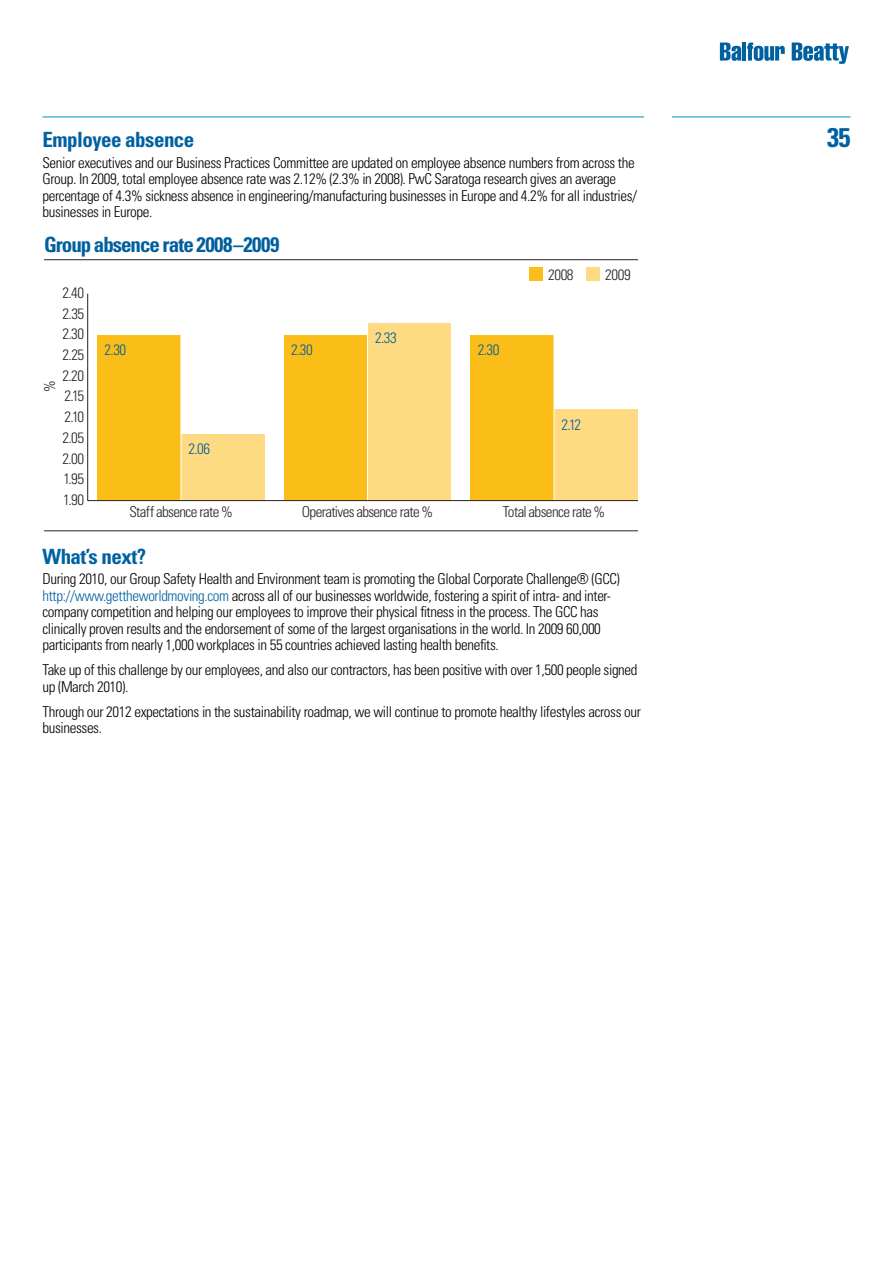
<style>
.page{position:relative;width:893px;height:1263px;background:#fff}
.page>*{position:absolute;margin:0;border:0;box-sizing:border-box;transform-origin:0 0}
.t1{font:700 condensed 27px "Univers LT Std";color:#0061a1}
.t2{font:700 condensed 21px "Univers LT Std";letter-spacing:-.025em;color:#0061a1}
.t3{font:700 condensed 21px "Univers LT Std";letter-spacing:-.04em;color:#005f9d}
.t4{font:300 condensed 15px/16.5px "Univers LT Std";letter-spacing:-.025em;color:#000}
.t5{font:300 condensed 15px "Univers LT Std";letter-spacing:-.04em;color:#282322}
.t6{font:300 condensed 15px "Univers LT Std";letter-spacing:-.03em;color:#005f9d}
.s1{color:#0061a1}
</style>
<div class="page">
<svg style="left:720px;top:43px;width:21px;height:18px"></svg>
<hr style="left:742px;top:43px;width:4px;height:18px;background:#0061a1">
<svg style="left:747px;top:43px;width:38px;height:18px"></svg>
<svg style="left:792px;top:43px;width:57px;height:21px"></svg>
<hr style="left:672px;top:117px;width:178px;height:1px;background:#0092bb">
<hr style="left:43px;top:117px;width:601px;height:1px;background:#0092bb">
<div style="left:181px;top:434px;width:84px;height:67px;background:#feda82"></div>
<div style="left:367px;top:323px;width:84px;height:178px;background:#feda82"></div>
<div style="left:554px;top:410px;width:84px;height:91px;background:#feda82"></div>
<div style="left:97px;top:335px;width:84px;height:166px;background:#fbbd18"></div>
<div style="left:284px;top:335px;width:83px;height:166px;background:#fbbd18"></div>
<div style="left:470px;top:335px;width:84px;height:166px;background:#fbbd18"></div>
<hr style="left:367px;top:323px;width:1px;height:178px;background:#fff">
<hr style="left:181px;top:335px;width:1px;height:166px;background:#fff">
<hr style="left:554px;top:335px;width:1px;height:166px;background:#fff">
<hr style="left:44px;top:530px;width:594px;height:1px;background:#282322">
<hr style="left:44px;top:259px;width:594px;height:1px;background:#282322">
<hr style="left:88px;top:500px;width:550px;height:1px;background:#282322">
<hr style="left:87px;top:294px;width:1px;height:207px;background:#282322">
<div style="left:530px;top:268px;width:13px;height:13px;background:#fbbd18"></div>
<div style="left:586px;top:268px;width:14px;height:13px;background:#feda82"></div>
<h2 class="t2" style="left:43px;top:127px;width:153px">Employee absence</h2>
<h1 class="t1" style="left:827px;top:121px;width:25px">35</h1>
<p class="t4" style="left:43px;top:154px;width:596px">Senior executives and our Business Practices Committee are updated on employee absence numbers from across the Group. In 2009, total employee absence rate was 2.12% (2.3% in 2008). PwC Saratoga research gives an average percentage of 4.3% sickness absence in engineering/manufacturing businesses in Europe and 4.2% for all industries/ businesses in Europe.</p>
<h2 class="t3" style="left:44px;top:232px;width:237px">Group absence rate 2008–2009</h2>
<p class="t5" style="left:62px;top:284px;width:23px">2.40</p>
<p class="t5" style="left:63px;top:304px;width:23px">2.35</p>
<p class="t5" style="left:62px;top:325px;width:23px">2.30</p>
<p class="t5" style="left:63px;top:346px;width:23px">2.25</p>
<p class="t5" style="left:62px;top:366px;width:23px">2.20</p>
<p class="t5" style="left:41px;top:392px;width:13px;rotate:-90deg">%</p>
<p class="t5" style="left:65px;top:387px;width:21px">2.15</p>
<p class="t5" style="left:64px;top:408px;width:21px">2.10</p>
<p class="t5" style="left:63px;top:428px;width:23px">2.05</p>
<p class="t5" style="left:62px;top:449px;width:23px">2.00</p>
<p class="t5" style="left:63px;top:470px;width:22px">1.95</p>
<p class="t5" style="left:63px;top:491px;width:22px">1.90</p>
<p class="t6" style="left:105px;top:341px;width:23px">2.30</p>
<p class="t6" style="left:189px;top:440px;width:23px">2.06</p>
<p class="t6" style="left:291px;top:341px;width:23px">2.30</p>
<p class="t6" style="left:375px;top:328px;width:23px">2.33</p>
<p class="t6" style="left:478px;top:341px;width:23px">2.30</p>
<p class="t5" style="left:548px;top:266px;width:27px">2008</p>
<p class="t5" style="left:605px;top:266px;width:27px">2009</p>
<p class="t6" style="left:562px;top:415px;width:21px">2.12</p>
<p class="t5" style="left:129px;top:503px;width:105px">Staff absence rate %</p>
<p class="t5" style="left:302px;top:503px;width:133px">Operatives absence rate %</p>
<p class="t5" style="left:503px;top:503px;width:104px">Total absence rate %</p>
<h2 class="t2" style="left:43px;top:543px;width:105px">What’s next?</h2>
<p class="t4" style="left:43px;top:571px;width:579px">During 2010, our Group Safety Health and Environment team is promoting the Global Corporate Challenge® (GCC) <span class="s1">http://www.gettheworldmoving.com</span> across all of our businesses worldwide, fostering a spirit of intra- and inter&shy;company competition and helping our employees to improve their physical fitness in the process. The GCC has clinically proven results and the endorsement of some of the largest organisations in the world. In 2009 60,000 participants from nearly 1,000 workplaces in 55 countries achieved lasting health benefits.</p>
<p class="t4" style="left:43px;top:662px;width:596px">Take up of this challenge by our employees, and also our contractors, has been positive with over 1,500 people signed up (March 2010).</p>
<p class="t4" style="left:43px;top:703px;width:600px">Through our 2012 expectations in the sustainability roadmap, we will continue to promote healthy lifestyles across our businesses.</p>
</div>
